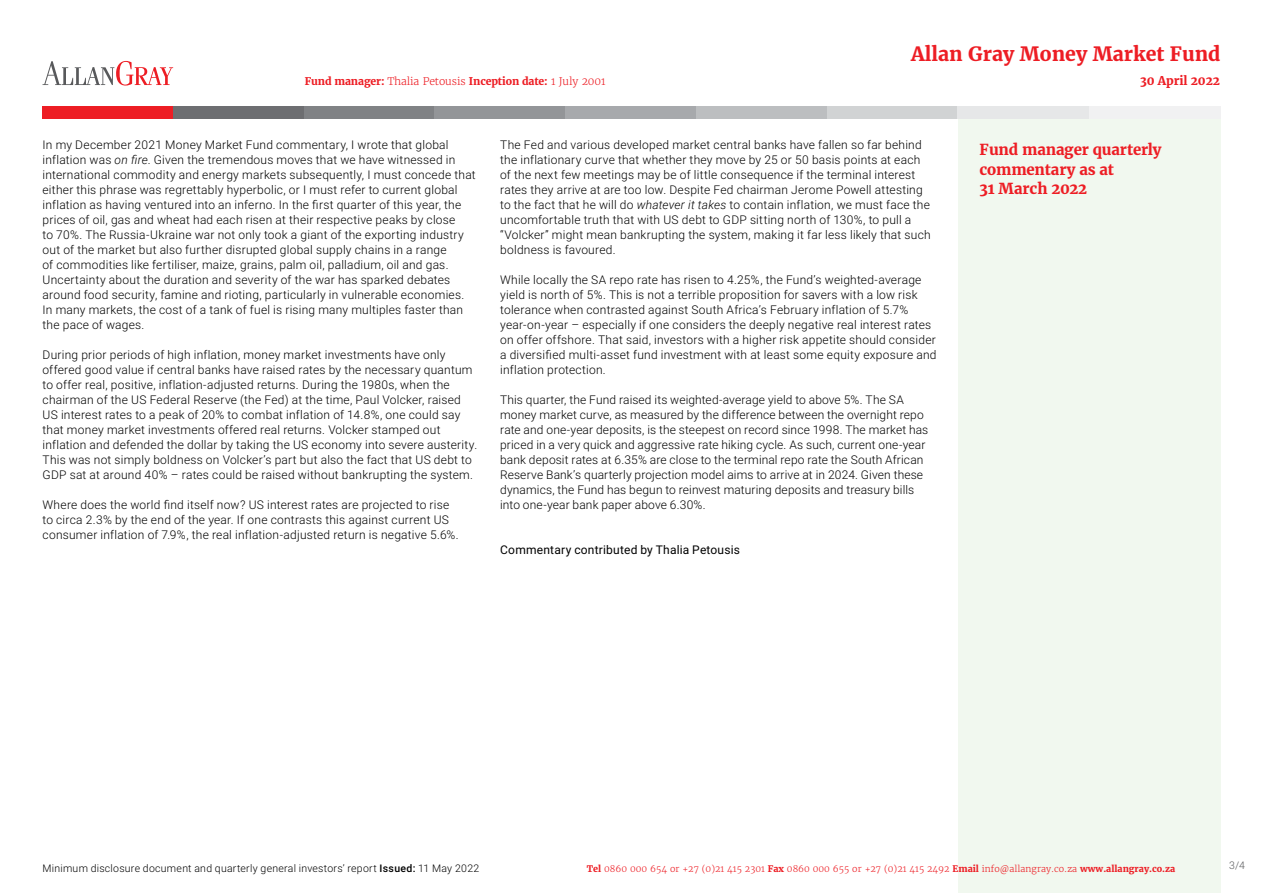
<style>
.page{position:relative;width:1263px;height:893px;background:#fff}
.page>*{position:absolute;margin:0;border:0;box-sizing:border-box;transform-origin:0 0}
.t1{font:700 19.5px "Merriweather";color:#ed1d24}
.t2{font:700 15px/19.5px "Merriweather";letter-spacing:-.01em;color:#ed1d24}
.t3{font:300 12px/15px "Roboto";letter-spacing:.02em;color:#000}
.t4{font:12px "Roboto";letter-spacing:.015em;color:#000}
.t5{font:700 12px "Merriweather";letter-spacing:-.01em;color:#ed1d24}
.t6{font:300 10.5px "Roboto";letter-spacing:.025em;color:#000}
.t7{font:700 10.5px "Merriweather";letter-spacing:-.01em;color:#ed1d24}
.t8{font:300 10.5px "Roboto";color:#58595b}
.t9{font:300 9px "Merriweather";color:#ed1d24}
.s1{font-weight:300}
.s2{font-style:italic}
.s3{font-weight:500}
.s4{font-weight:700}
</style>
<div class="page">
<div style="left:958px;top:119px;width:262px;height:774px;background:#f1f8ef"></div>
<div style="left:43px;top:106px;width:131px;height:13px;background:#ed1d24"></div>
<div style="left:1089px;top:106px;width:131px;height:13px;background:#f1f1f2"></div>
<div style="left:173px;top:106px;width:132px;height:13px;background:#6d6e71"></div>
<div style="left:304px;top:106px;width:131px;height:13px;background:#808285"></div>
<div style="left:435px;top:106px;width:131px;height:13px;background:#939598"></div>
<div style="left:565px;top:106px;width:132px;height:13px;background:#a7a9ac"></div>
<div style="left:696px;top:106px;width:132px;height:13px;background:#bcbec0"></div>
<div style="left:827px;top:106px;width:131px;height:13px;background:#d1d3d4"></div>
<div style="left:958px;top:106px;width:131px;height:13px;background:#e6e7e8"></div>
<svg style="left:43px;top:61px;width:130px;height:25px"></svg>
<p class="t7" style="left:305px;top:74px;width:302px">Fund manager: <span class="s1">Thalia Petousis</span> Inception date: <span class="s1">1 July 2001</span></p>
<h1 class="t1" style="left:911px;top:41px;width:311px">Allan Gray Money Market Fund</h1>
<p class="t5" style="left:1140px;top:73px;width:81px">30 April 2022</p>
<p class="t3" style="left:43px;top:137px;width:435px">In my December 2021 Money Market Fund commentary, I wrote that global inflation was <span class="s2">on fire</span>. Given the tremendous moves that we have witnessed in international commodity and energy markets subsequently, I must concede that either this phrase was regrettably hyperbolic, or I must refer to current global inflation as having ventured into an inferno. In the first quarter of this year, the prices of oil, gas and wheat had each risen at their respective peaks by close<br>to 70%. The Russia-Ukraine war not only took a giant of the exporting industry out of the market but also further disrupted global supply chains in a range<br>of commodities like fertiliser, maize, grains, palm oil, palladium, oil and gas.<br>Uncertainty about the duration and severity of the war has sparked debates around food security, famine and rioting, particularly in vulnerable economies.<br>In many markets, the cost of a tank of fuel is rising many multiples faster than the pace of wages.</p>
<p class="t3" style="left:43px;top:347px;width:436px">During prior periods of high inflation, money market investments have only offered good value if central banks have raised rates by the necessary quantum to offer real, positive, inflation-adjusted returns. During the 1980s, when the chairman of the US Federal Reserve (the Fed) at the time, Paul Volcker, raised US interest rates to a peak of 20% to combat inflation of 14.8%, one could say that money market investments offered real returns. Volcker stamped out inflation and defended the dollar by taking the US economy into severe austerity.<br>This was not simply boldness on Volcker’s part but also the fact that US debt to GDP sat at around 40% – rates could be raised without bankrupting the system.</p>
<p class="t3" style="left:43px;top:497px;width:418px">Where does the world find itself now? US interest rates are projected to rise to circa 2.3% by the end of the year. If one contrasts this against current US consumer inflation of 7.9%, the real inflation-adjusted return is negative 5.6%.</p>
<p class="t3" style="left:500px;top:137px;width:432px">The Fed and various developed market central banks have fallen so far behind the inflationary curve that whether they move by 25 or 50 basis points at each of the next few meetings may be of little consequence if the terminal interest rates they arrive at are too low. Despite Fed chairman Jerome Powell attesting to the fact that he will do <span class="s2">whatever it takes</span> to contain inflation, we must face the uncomfortable truth that with US debt to GDP sitting north of 130%, to pull a “Volcker” might mean bankrupting the system, making it far less likely that such boldness is favoured.</p>
<p class="t3" style="left:500px;top:272px;width:438px">While locally the SA repo rate has risen to 4.25%, the Fund’s weighted-average yield is north of 5%. This is not a terrible proposition for savers with a low risk tolerance when contrasted against South Africa’s February inflation of 5.7% year-on-year – especially if one considers the deeply negative real interest rates on offer offshore. That said, investors with a higher risk appetite should consider a diversified multi-asset fund investment with at least some equity exposure and inflation protection.</p>
<p class="t3" style="left:500px;top:392px;width:430px">This quarter, the Fund raised its weighted-average yield to above 5%. The SA money market curve, as measured by the difference between the overnight repo rate and one-year deposits, is the steepest on record since 1998. The market has priced in a very quick and aggressive rate hiking cycle. As such, current one-year bank deposit rates at 6.35% are close to the terminal repo rate the South African Reserve Bank’s quarterly projection model aims to arrive at in 2024. Given these dynamics, the Fund has begun to reinvest maturing deposits and treasury bills into one-year bank paper above 6.30%.</p>
<p class="t4" style="left:500px;top:542px;width:241px">Commentary contributed by Thalia Petousis</p>
<p class="t2" style="left:980px;top:140px;width:183px">Fund manager quarterly commentary as at<br>31 March 2022</p>
<p class="t6" style="left:43px;top:861px;width:438px">Minimum disclosure document and quarterly general investors’ report <span class="s3">Issued:</span> 11 May 2022</p>
<p class="t8" style="left:1229px;top:857px;width:17px">3/4</p>
<p class="t9" style="left:587px;top:863px;width:590px"><span class="s4">Tel</span> 0860 000 654 or +27 (0)21 415 2301 <span class="s4">Fax</span> 0860 000 655 or +27 (0)21 415 2492 <span class="s4">Email</span> info@allangray.co.za <span class="s4">www.allangray.co.za</span></p>
</div>
